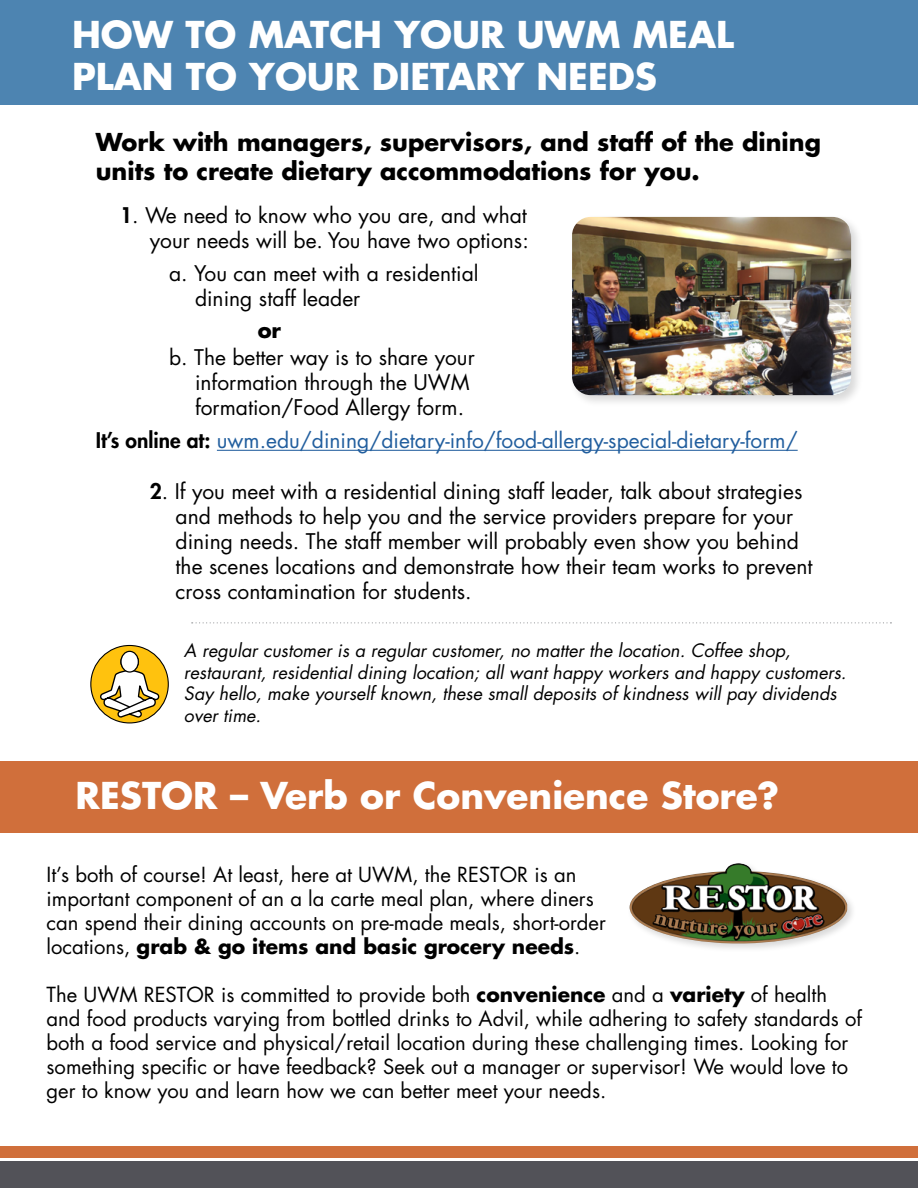
<style>
.page{position:relative;width:918px;height:1188px;background:#fff}
.page>*{position:absolute;margin:0;border:0;box-sizing:border-box;transform-origin:0 0}
.t1{font:700 36px/42px "Futura Std";color:#fff}
.t2{font:700 24px/28.8px "Futura Std";color:#000}
.t3{font:21px/25.2px "Futura Std";color:#000}
.t4{font:21px "Futura Std";color:#215e9e}
.t5{font:700 21px "Futura Std";color:#000}
.t6{font:20.25px/24px "Futura Std";color:#000}
.t7{font:italic 18px/21.6px "Futura Std";color:#000}
.s1{font-weight:800}
.s2{font-weight:800;color:#000}
.s3{font-weight:700}
</style>
<div class="page">
<hr style="left:217px;top:450px;width:581px;height:1px;background:#215e9e">
<div style="left:0;top:0;width:918px;height:105px;background:#4d84b1"></div>
<div style="left:569px;top:213px;width:294px;height:195px;background:#000;opacity:.15"></div>
<img style="left:572px;top:217px;width:279px;height:178px">
<div style="left:0;top:1162px;width:918px;height:26px;background:#525258"></div>
<svg style="left:192px;top:622px;width:699px;height:1px"></svg>
<div style="left:0;top:761px;width:918px;height:72px;background:#d06f3b"></div>
<div style="left:627px;top:861px;width:230px;height:92px;background:#000;opacity:.15"></div>
<img style="left:630px;top:863px;width:217px;height:80px">
<div style="left:0;top:1146px;width:918px;height:12px;background:#d06f3b"></div>
<svg style="left:91px;top:645px;width:77px;height:78px"></svg>
<div style="left:90px;top:645px;width:79px;height:78px;border:1px solid #000;border-radius:50%"></div>
<div style="left:120px;top:651px;width:19px;height:22px;border:1px solid #000;border-radius:50%"></div>
<svg style="left:99px;top:652px;width:62px;height:67px"></svg>
<h1 class="t1" style="left:72px;top:13px;width:663px">HOW TO MATCH YOUR UWM MEAL<br>PLAN TO YOUR DIETARY NEEDS</h1>
<p class="t2" style="left:96px;top:127px;width:727px">Work with managers, supervisors, and staff of the dining units to create dietary accommodations for you.</p>
<p class="t3" style="left:120px;top:203px;width:410px;text-align:right"><span class="s1">1</span>. We need to know who you are, and what your needs will be. You have two options:</p>
<p class="t3" style="left:195px;top:261px;width:285px;text-indent:-26px">a. You can meet with a residential dining staff leader</p>
<p class="t5" style="left:258px;top:316px;width:25px">or</p>
<p class="t3" style="left:195px;top:345px;width:281px;text-indent:-26px">b. The better way is to share your information through the UWM formation/Food Allergy form.</p>
<p class="t4" style="left:96px;top:427px;width:703px"><span class="s2">It’s online at:</span> uwm.edu/dining/dietary-info/food-allergy-special-dietary-form/</p>
<p class="t3" style="left:176px;top:479px;width:638px;text-indent:-26px"><span class="s1">2</span>. If you meet with a residential dining staff leader, talk about strategies and methods to help you and the service providers prepare for your dining needs. The staff member will probably even show you behind the scenes locations and demonstrate how their team works to prevent cross contamination for students.</p>
<p class="t7" style="left:184px;top:640px;width:664px">A regular customer is a regular customer, no matter the location. Coffee shop, restaurant, residential dining location; all want happy workers and happy customers.<br>Say hello, make yourself known, these small deposits of kindness will pay dividends over time.</p>
<h1 class="t1" style="left:76px;top:774px;width:705px">RESTOR – Verb or Convenience Store?</h1>
<p class="t6" style="left:47px;top:863px;width:561px">It’s both of course! At least, here at UWM, the RESTOR is an important component of an a la carte meal plan, where diners can spend their dining accounts on pre-made meals, short-order locations, <span class="s3">grab &amp; go items and basic grocery needs</span>.</p>
<p class="t6" style="left:47px;top:983px;width:817px">The UWM RESTOR is committed to provide both <span class="s3">convenience</span> and a <span class="s3">variety</span> of health and food products varying from bottled drinks to Advil, while adhering to safety standards of both a food service and physical/retail location during these challenging times. Looking for something specific or have feedback? Seek out a manager or supervisor! We would love to ger to know you and learn how we can better meet your needs.</p>
</div>
